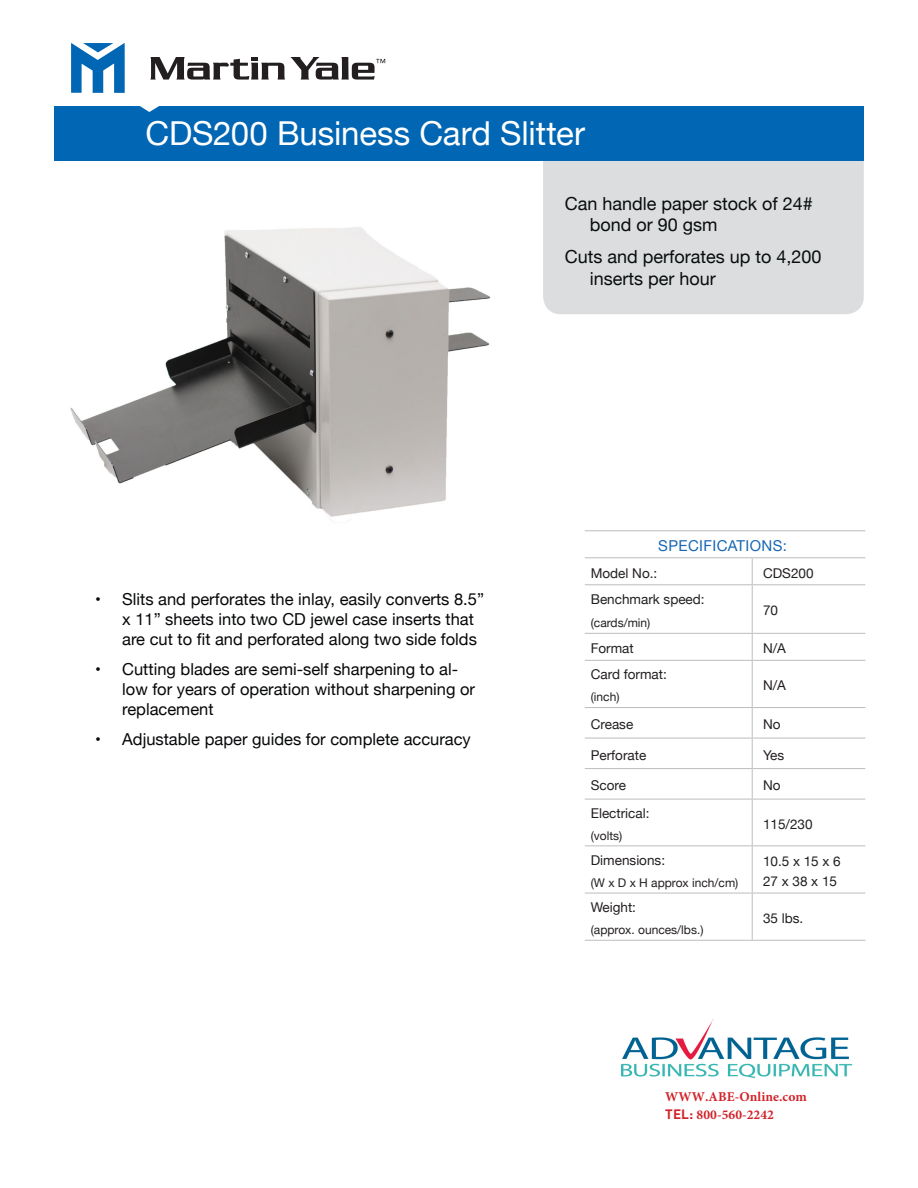
<style>
.page{position:relative;width:918px;height:1188px;background:#fff}
.page>*{position:absolute;margin:0;border:0;box-sizing:border-box;transform-origin:0 0}
.t1{font:33px "Helvetica Neue";letter-spacing:-.005em;color:#fff}
.t2{font:18px/21.6px "Helvetica Neue";color:#080d0b}
.t3{font:16.5px/19.8px "Helvetica Neue";color:#060709}
.t4{font:15px "Helvetica Neue";letter-spacing:.025em;color:#1867b3}
.t5{font:13.5px "Helvetica Neue";color:#231f20}
.t6{font:700 13.5px/17.5px "Minion Pro";letter-spacing:.005em;color:#d1232a}
.t7{font:12px "Helvetica Neue";color:#231f20}
.s1{font-family:"DIN"}
</style>
<div class="page">
<div style="left:543px;top:161px;width:321px;height:153px;background:#dcdddf"></div>
<hr style="left:585px;top:530px;width:167px;height:1px;background:#bcbdc0">
<hr style="left:752px;top:530px;width:113px;height:1px;background:#bcbdc0">
<hr style="left:585px;top:557px;width:167px;height:1px;background:#bcbdc0">
<hr style="left:752px;top:557px;width:113px;height:1px;background:#bcbdc0">
<svg style="left:752px;top:558px;width:1px;height:26px"></svg>
<hr style="left:585px;top:584px;width:167px;height:1px;background:#bcbdc0">
<hr style="left:752px;top:584px;width:113px;height:1px;background:#bcbdc0">
<hr style="left:752px;top:585px;width:1px;height:48px;background:#bcbdc0">
<hr style="left:585px;top:633px;width:167px;height:1px;background:#bcbdc0">
<hr style="left:752px;top:633px;width:113px;height:1px;background:#bcbdc0">
<svg style="left:752px;top:634px;width:1px;height:26px"></svg>
<hr style="left:585px;top:660px;width:167px;height:1px;background:#bcbdc0">
<hr style="left:752px;top:660px;width:113px;height:1px;background:#bcbdc0">
<hr style="left:752px;top:661px;width:1px;height:46px;background:#bcbdc0">
<hr style="left:585px;top:707px;width:167px;height:1px;background:#bcbdc0">
<hr style="left:752px;top:707px;width:113px;height:1px;background:#bcbdc0">
<hr style="left:752px;top:708px;width:1px;height:30px;background:#bcbdc0">
<hr style="left:585px;top:738px;width:167px;height:1px;background:#bcbdc0">
<hr style="left:752px;top:738px;width:113px;height:1px;background:#bcbdc0">
<svg style="left:752px;top:739px;width:1px;height:29px"></svg>
<hr style="left:585px;top:768px;width:167px;height:1px;background:#bcbdc0">
<hr style="left:752px;top:768px;width:113px;height:1px;background:#bcbdc0">
<hr style="left:752px;top:769px;width:1px;height:30px;background:#bcbdc0">
<hr style="left:585px;top:799px;width:167px;height:1px;background:#bcbdc0">
<hr style="left:752px;top:799px;width:113px;height:1px;background:#bcbdc0">
<hr style="left:752px;top:800px;width:1px;height:45px;background:#bcbdc0">
<hr style="left:585px;top:845px;width:167px;height:1px;background:#bcbdc0">
<hr style="left:752px;top:845px;width:113px;height:1px;background:#bcbdc0">
<hr style="left:752px;top:846px;width:1px;height:47px;background:#bcbdc0">
<hr style="left:585px;top:893px;width:167px;height:1px;background:#bcbdc0">
<hr style="left:752px;top:893px;width:113px;height:1px;background:#bcbdc0">
<hr style="left:752px;top:894px;width:1px;height:46px;background:#bcbdc0">
<hr style="left:585px;top:940px;width:167px;height:1px;background:#bcbdc0">
<hr style="left:752px;top:940px;width:113px;height:1px;background:#bcbdc0">
<svg style="left:150px;top:57px;width:235px;height:23px"></svg>
<svg style="left:71px;top:43px;width:54px;height:50px"></svg>
<div style="left:54px;top:106px;width:810px;height:55px;background:#0166b3"></div>
<svg style="left:140px;top:106px;width:19px;height:6px"></svg>
<img style="left:70px;top:227px;width:421px;height:295px">
<img style="left:621px;top:1020px;width:232px;height:59px">
<p class="t1" style="left:146px;top:110px;width:441px">CDS200 Business Card Slitter</p>
<p class="t2" style="left:590px;top:193px;width:225px;text-indent:-25px">Can handle paper stock of 24# bond or 90 gsm</p>
<p class="t2" style="left:590px;top:247px;width:233px;text-indent:-25px">Cuts and perforates up to 4,200 inserts per hour</p>
<p class="t3" style="left:122px;top:590px;width:363px;text-indent:-27px">• Slits and perforates the inlay, easily converts 8.5” x 11” sheets into two CD jewel case inserts that are cut to fit and perforated along two side folds</p>
<p class="t3" style="left:122px;top:660px;width:354px;text-indent:-27px">• Cutting blades are semi-self sharpening to al&shy;low for years of operation without sharpening or replacement</p>
<p class="t3" style="left:95px;top:730px;width:377px">• Adjustable paper guides for complete accuracy</p>
<p class="t4" style="left:658px;top:535px;width:130px">SPECIFICATIONS:</p>
<p class="t5" style="left:591px;top:563px;width:68px">Model No.:</p>
<p class="t5" style="left:763px;top:563px;width:52px">CDS200</p>
<p class="t5" style="left:591px;top:589px;width:115px">Benchmark speed:</p>
<p class="t7" style="left:591px;top:614px;width:61px">(cards/min)</p>
<p class="t5" style="left:763px;top:601px;width:17px">70</p>
<p class="t5" style="left:591px;top:639px;width:45px">Format</p>
<p class="t5" style="left:763px;top:639px;width:24px">N/A</p>
<p class="t5" style="left:591px;top:665px;width:78px">Card format:</p>
<p class="t7" style="left:591px;top:688px;width:30px">(inch)</p>
<p class="t5" style="left:763px;top:676px;width:24px">N/A</p>
<p class="t5" style="left:591px;top:715px;width:44px">Crease</p>
<p class="t5" style="left:763px;top:715px;width:19px">No</p>
<p class="t5" style="left:591px;top:745px;width:57px">Perforate</p>
<p class="t5" style="left:763px;top:745px;width:23px">Yes</p>
<p class="t5" style="left:591px;top:776px;width:37px">Score</p>
<p class="t5" style="left:763px;top:776px;width:19px">No</p>
<p class="t5" style="left:591px;top:803px;width:60px">Electrical:</p>
<p class="t7" style="left:591px;top:827px;width:33px">(volts)</p>
<p class="t5" style="left:763px;top:814px;width:51px">115/230</p>
<p class="t5" style="left:591px;top:850px;width:76px">Dimensions:</p>
<p class="t7" style="left:591px;top:874px;width:149px">(W x D x H approx inch/cm)</p>
<p class="t5" style="left:591px;top:898px;width:47px">Weight:</p>
<p class="t7" style="left:591px;top:921px;width:114px">(approx. ounces/lbs.)</p>
<p class="t5" style="left:763px;top:852px;width:79px">10.5 x 15 x 6</p>
<p class="t5" style="left:763px;top:871px;width:76px">27 x 38 x 15</p>
<p class="t5" style="left:763px;top:909px;width:42px">35 lbs.</p>
<p class="t6" style="left:665px;top:1088px;width:143px">WWW.ABE-Online.com<br><span class="s1">TEL:</span> 800-560-2242</p>
</div>
